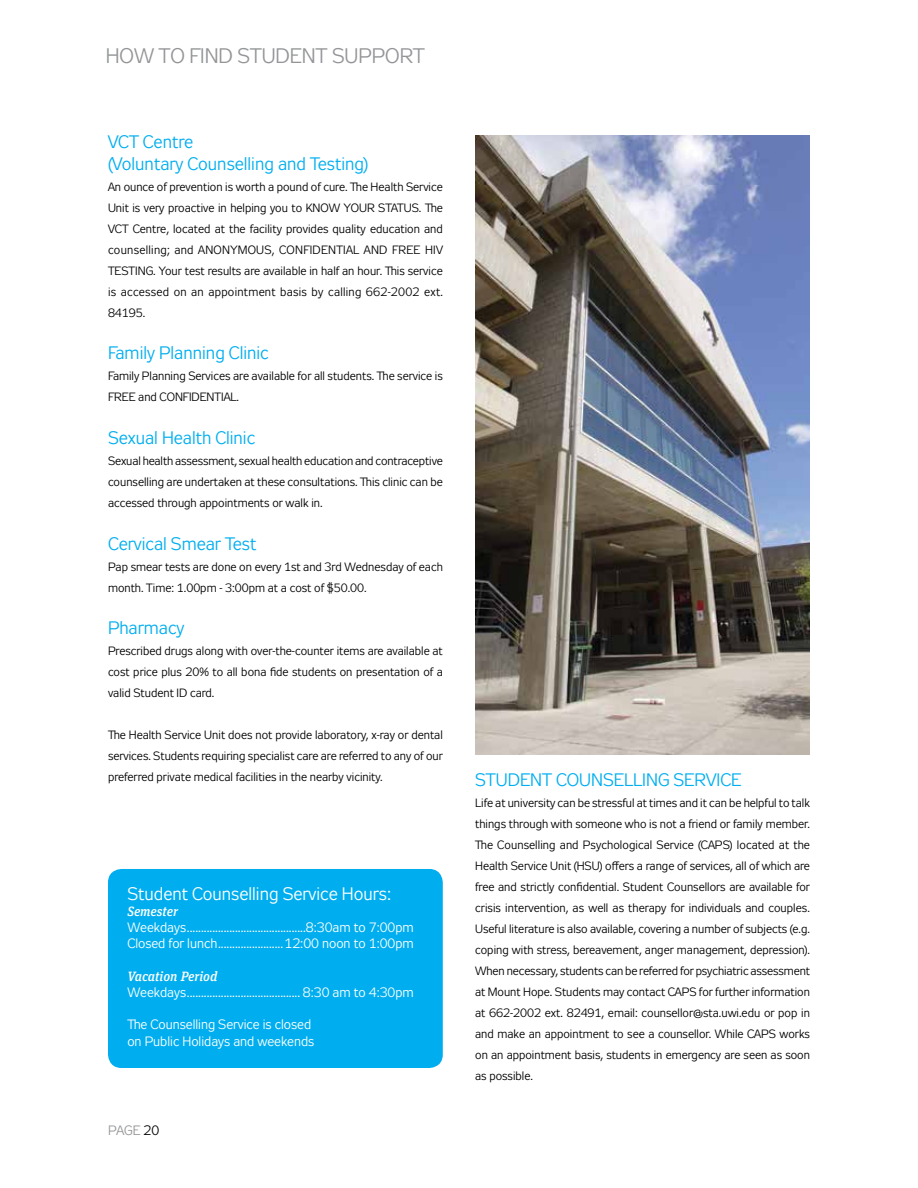
<style>
.page{position:relative;width:918px;height:1188px;background:#fff}
.page>*{position:absolute;margin:0;border:0;box-sizing:border-box;transform-origin:0 0}
.t1{font:21px "Zeppelin 31";color:#939598}
.t2{font:18px/21.6px "Zeppelin 31";color:#00aeef}
.t3{font:18px "Zeppelin 31";color:#fff}
.t4{font:13.5px/16.2px "Zeppelin 31";color:#fff}
.t5{font:italic 500 13.5px "Unit Slab";color:#fff}
.t6{font:13.5px "Zeppelin 31";color:#939598}
.t7{font:12px/21px "Zeppelin 31";color:#000;text-align:justify}
.s1{color:#000}
</style>
<div class="page">
<div style="left:108px;top:869px;width:335px;height:199px;background:#00aeef;border-radius:14px"></div>
<img style="left:475px;top:135px;width:335px;height:619px">
<h1 class="t1" style="left:106px;top:45px;width:321px">HOW TO FIND STUDENT SUPPORT</h1>
<h2 class="t2" style="left:108px;top:133px;width:262px">VCT Centre<br>(Voluntary Counselling and Testing)</h2>
<p class="t7" style="left:108px;top:177px;width:337px">An ounce of prevention is worth a pound of cure. The Health Service Unit is very proactive in helping you to KNOW YOUR STATUS. The VCT Centre, located at the facility provides quality education and counselling; and ANONYMOUS, CONFIDENTIAL AND FREE HIV TESTING. Your test results are available in half an hour. This service is accessed on an appointment basis by calling 662-2002 ext.<br>84195.</p>
<h2 class="t2" style="left:108px;top:344px;width:162px">Family Planning Clinic</h2>
<p class="t7" style="left:108px;top:367px;width:336px">Family Planning Services are available for all students. The service is<br>FREE and CONFIDENTIAL.</p>
<h2 class="t2" style="left:108px;top:429px;width:149px">Sexual Health Clinic</h2>
<p class="t7" style="left:108px;top:451px;width:336px">Sexual health assessment, sexual health education and contraceptive counselling are undertaken at these consultations. This clinic can be accessed through appointments or walk in.</p>
<h2 class="t2" style="left:108px;top:534px;width:150px">Cervical Smear Test</h2>
<p class="t7" style="left:108px;top:557px;width:336px">Pap smear tests are done on every 1st and 3rd Wednesday of each month. Time: 1.00pm - 3:00pm at a cost of $50.00.</p>
<h2 class="t2" style="left:108px;top:619px;width:78px">Pharmacy</h2>
<p class="t7" style="left:108px;top:642px;width:336px">Prescribed drugs along with over-the-counter items are available at cost price plus 20% to all bona fide students on presentation of a valid Student ID card.</p>
<p class="t7" style="left:108px;top:726px;width:336px">The Health Service Unit does not provide laboratory, x-ray or dental services. Students requiring specialist care are referred to any of our preferred private medical facilities in the nearby vicinity.</p>
<h2 class="t3" style="left:127px;top:884px;width:265px">Student Counselling Service Hours:</h2>
<p class="t5" style="left:127px;top:902px;width:52px">Semester</p>
<p class="t4" style="left:127px;top:921px;width:288px">Weekdays..........................................8:30am to 7:00pm<br>Closed for lunch.......................12:00 noon to 1:00pm</p>
<p class="t5" style="left:127px;top:967px;width:92px">Vacation Period</p>
<p class="t4" style="left:127px;top:986px;width:288px">Weekdays........................................ 8:30 am to 4:30pm</p>
<p class="t4" style="left:127px;top:1018px;width:189px">The Counselling Service is closed on Public Holidays and weekends</p>
<p class="t6" style="left:108px;top:1124px;width:53px">PAGE <span class="s1">20</span></p>
<h2 class="t2" style="left:475px;top:771px;width:268px">STUDENT COUNSELLING SERVICE</h2>
<p class="t7" style="left:475px;top:793px;width:336px">Life at university can be stressful at times and it can be helpful to talk things through with someone who is not a friend or family member.<br>The Counselling and Psychological Service (CAPS) located at the Health Service Unit (HSU) offers a range of services, all of which are free and strictly confidential. Student Counsellors are available for crisis intervention, as well as therapy for individuals and couples.<br>Useful literature is also available, covering a number of subjects (e.g. coping with stress, bereavement, anger management, depression).<br>When necessary, students can be referred for psychiatric assessment at Mount Hope. Students may contact CAPS for further information at 662-2002 ext. 82491, email: counsellor@sta.uwi.edu or pop in and make an appointment to see a counsellor. While CAPS works on an appointment basis, students in emergency are seen as soon as possible.</p>
</div>
